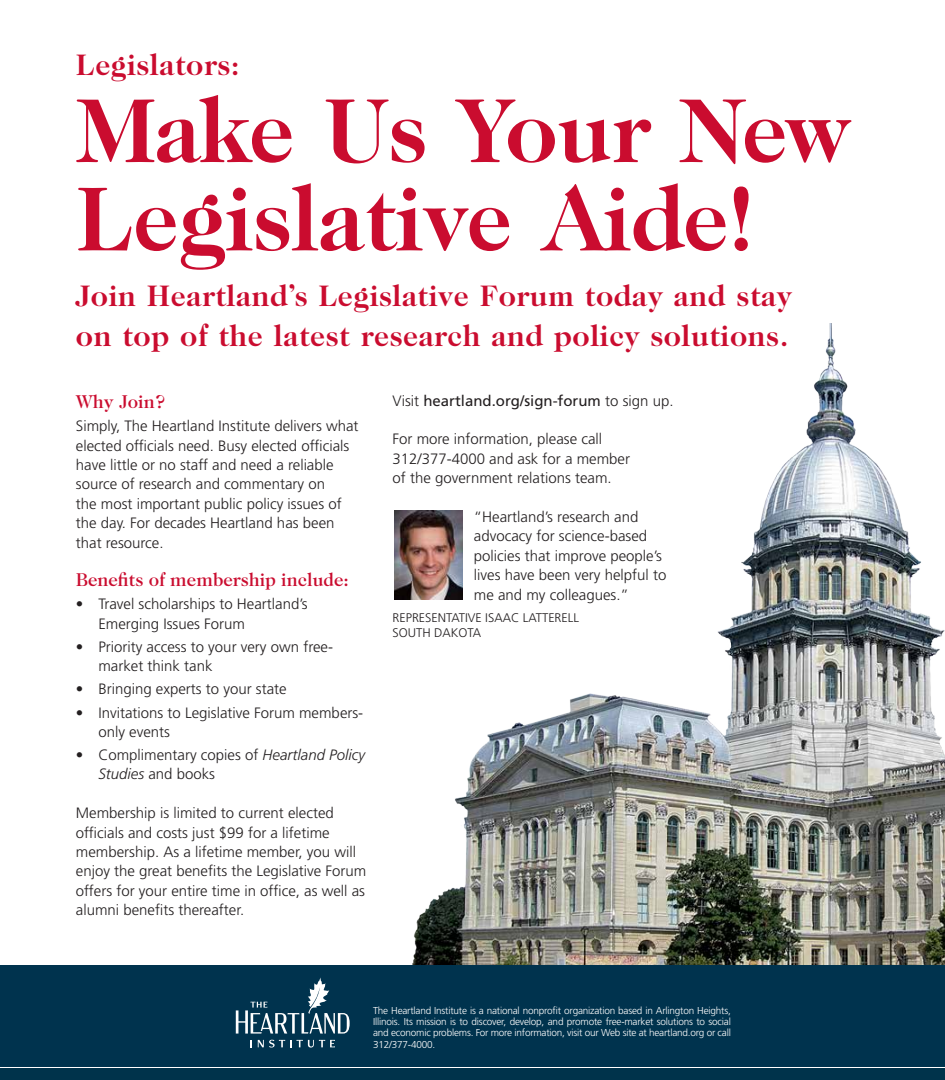
<style>
.page{position:relative;width:945px;height:1080px;background:#fff}
.page>*{position:absolute;margin:0;border:0;box-sizing:border-box;transform-origin:0 0}
.t1{font:700 91.88px/88.4px "Caslon Two Twenty Four";color:#ca0c2f}
.t2{font:700 30px/40px "Caslon Two Twenty Four";letter-spacing:.02em;color:#ca0c2f}
.t3{font:500 18.75px "Caslon 224 Std";color:#ca0c2f}
.t4{font:300 15px/19.4px "Frutiger LT Std";color:#231f20}
.t5{font:15px "Frutiger LT Std";color:#231f20}
.t6{font:300 12.5px/15px "Frutiger LT Std";color:#231f20}
.t7{font:300 10px/11.2px "Frutiger LT Std";letter-spacing:-.02em;color:#fff;text-align:justify}
.s1{font-style:italic}
.s2{font-weight:300}
</style>
<div class="page">
<div style="left:0;top:1018px;width:945px;height:62px;background:#00334b"></div>
<img style="left:394px;top:323px;width:551px;height:642px">
<div style="left:0;top:965px;width:945px;height:102px;background:#00334e"></div>
<img style="left:394px;top:511px;width:69px;height:88px">
<svg style="left:258px;top:1040px;width:77px;height:8px"></svg>
<svg style="left:236px;top:977px;width:114px;height:57px"></svg>
<h2 class="t2" style="left:76px;top:44px;width:165px">Legislators:</h2>
<h1 class="t1" style="left:76px;top:85px;width:777px">Make Us Your New<br>Legislative Aide!</h1>
<h2 class="t2" style="left:76px;top:275px;width:717px">Join Heartland’s Legislative Forum today and stay on top of the latest research and policy solutions.</h2>
<p class="t3" style="left:76px;top:391px;width:91px">Why Join?</p>
<p class="t4" style="left:76px;top:417px;width:284px">Simply, The Heartland Institute delivers what elected officials need. Busy elected officials have little or no staff and need a reliable source of research and commentary on<br>the most important public policy issues of the day. For decades Heartland has been that resource.</p>
<p class="t3" style="left:76px;top:569px;width:274px">Benefits of membership include:</p>
<p class="t4" style="left:98px;top:595px;width:211px;text-indent:-22px">• Travel scholarships to Heartland’s<br>Emerging Issues Forum</p>
<p class="t4" style="left:98px;top:637px;width:236px;text-indent:-22px">• Priority access to your very own free&shy;market think tank</p>
<p class="t4" style="left:76px;top:680px;width:212px">• Bringing experts to your state</p>
<p class="t4" style="left:98px;top:703px;width:266px;text-indent:-22px">• Invitations to Legislative Forum members&shy;only events</p>
<p class="t4" style="left:98px;top:745px;width:268px;text-indent:-22px">• Complimentary copies of <span class="s1">Heartland Policy<br>Studies</span> and books</p>
<p class="t4" style="left:76px;top:804px;width:292px">Membership is limited to current elected officials and costs just $99 for a lifetime membership. As a lifetime member, you will enjoy the great benefits the Legislative Forum offers for your entire time in office, as well as alumni benefits thereafter.</p>
<p class="t5" style="left:393px;top:392px;width:282px"><span class="s2">Visit</span> heartland.org/sign-forum <span class="s2">to sign up.</span></p>
<p class="t4" style="left:393px;top:430px;width:239px">For more information, please call<br>312/377-4000 and ask for a member of the government relations team.</p>
<p class="t4" style="left:474px;top:507px;width:194px">“Heartland’s research and advocacy for science-based policies that improve people’s lives have been very helpful to me and my colleagues.”</p>
<p class="t6" style="left:393px;top:610px;width:188px">REPRESENTATIVE ISAAC LATTERELL<br>SOUTH DAKOTA</p>
<p class="t7" style="left:373px;top:1005px;width:359px">The Heartland Institute is a national nonprofit organization based in Arlington Heights, Illinois. Its mission is to discover, develop, and promote free-market solutions to social and economic problems. For more information, visit our Web site at heartland.org or call 312/377-4000.</p>
</div>
